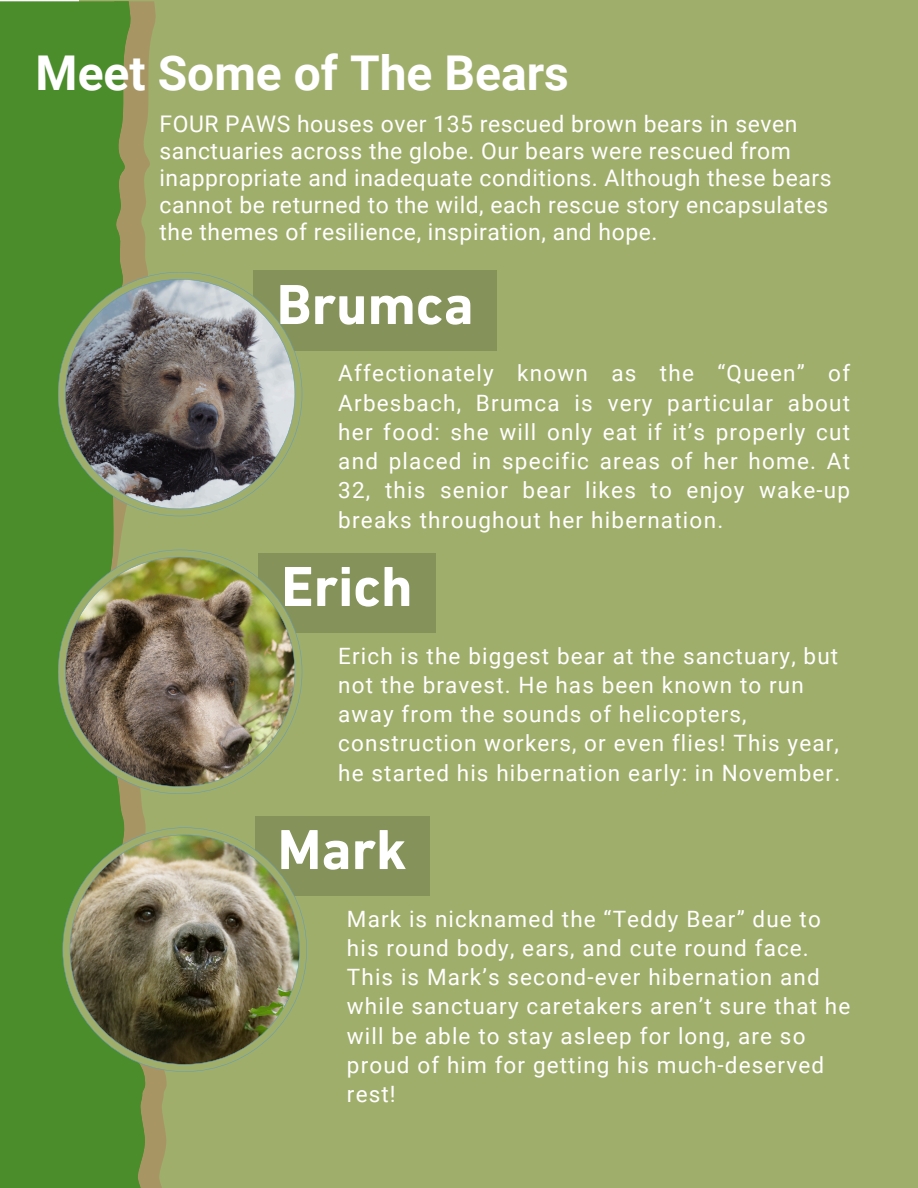
<style>
.page{position:relative;width:918px;height:1188px;background:#fff}
.page>*{position:absolute;margin:0;border:0;box-sizing:border-box;transform-origin:0 0}
.t1{font:700 57.3px "DIN Next LT Pro";color:#fff}
.t2{font:700 48px "Roboto";color:#fff}
.t3{font:22.95px/27px "Roboto";letter-spacing:.025em;color:#fff}
.t4{font:22.5px/29.2px "Roboto";letter-spacing:.05em;color:#fff}
</style>
<div class="page">
<div style="left:79px;top:0;width:839px;height:1188px;background:#a0ae6c"></div>
<svg style="left:146px;top:1px;width:34px;height:1187px"></svg>
<div style="left:0;top:1px;width:69px;height:1187px;background:#4b8c2b"></div>
<svg style="left:69px;top:1px;width:77px;height:1187px;background:#618f39"></svg>
<div style="left:255px;top:816px;width:174px;height:79px;background:#85925a"></div>
<div style="left:258px;top:553px;width:178px;height:79px;background:#85925a"></div>
<div style="left:254px;top:270px;width:243px;height:81px;background:#85925a"></div>
<svg style="left:58px;top:272px;width:244px;height:244px"></svg>
<img style="left:58px;top:550px;width:244px;height:244px">
<img style="left:63px;top:827px;width:244px;height:245px">
<p class="t2" style="left:36px;top:45px;width:535px">Meet Some of The Bears</p>
<p class="t3" style="left:159px;top:111px;width:674px">FOUR PAWS houses over 135 rescued brown bears in seven sanctuaries across the globe. Our bears were rescued from inappropriate and inadequate conditions. Although these bears cannot be returned to the wild, each rescue story encapsulates the themes of resilience, inspiration, and hope.</p>
<h1 class="t1" style="left:277px;top:281px;width:199px">Brumca</h1>
<h2 class="t4" style="left:338px;top:359px;width:513px;text-align:justify">Affectionately known as the “Queen” of Arbesbach, Brumca is very particular about her food: she will only eat if it’s properly cut and placed in specific areas of her home. At 32, this senior bear likes to enjoy wake-up breaks throughout her hibernation.</h2>
<p class="t1" style="left:281px;top:563px;width:133px">Erich</p>
<p class="t4" style="left:338px;top:641px;width:503px">Erich is the biggest bear at the sanctuary, but not the bravest. He has been known to run away from the sounds of helicopters, construction workers, or even flies! This year, he started his hibernation early: in November.</p>
<p class="t1" style="left:278px;top:826px;width:130px">Mark</p>
<p class="t4" style="left:347px;top:904px;width:505px">Mark is nicknamed the “Teddy Bear” due to his round body, ears, and cute round face.<br>This is Mark’s second-ever hibernation and while sanctuary caretakers aren’t sure that he will be able to stay asleep for long, are so proud of him for getting his much-deserved rest!</p>
</div>
